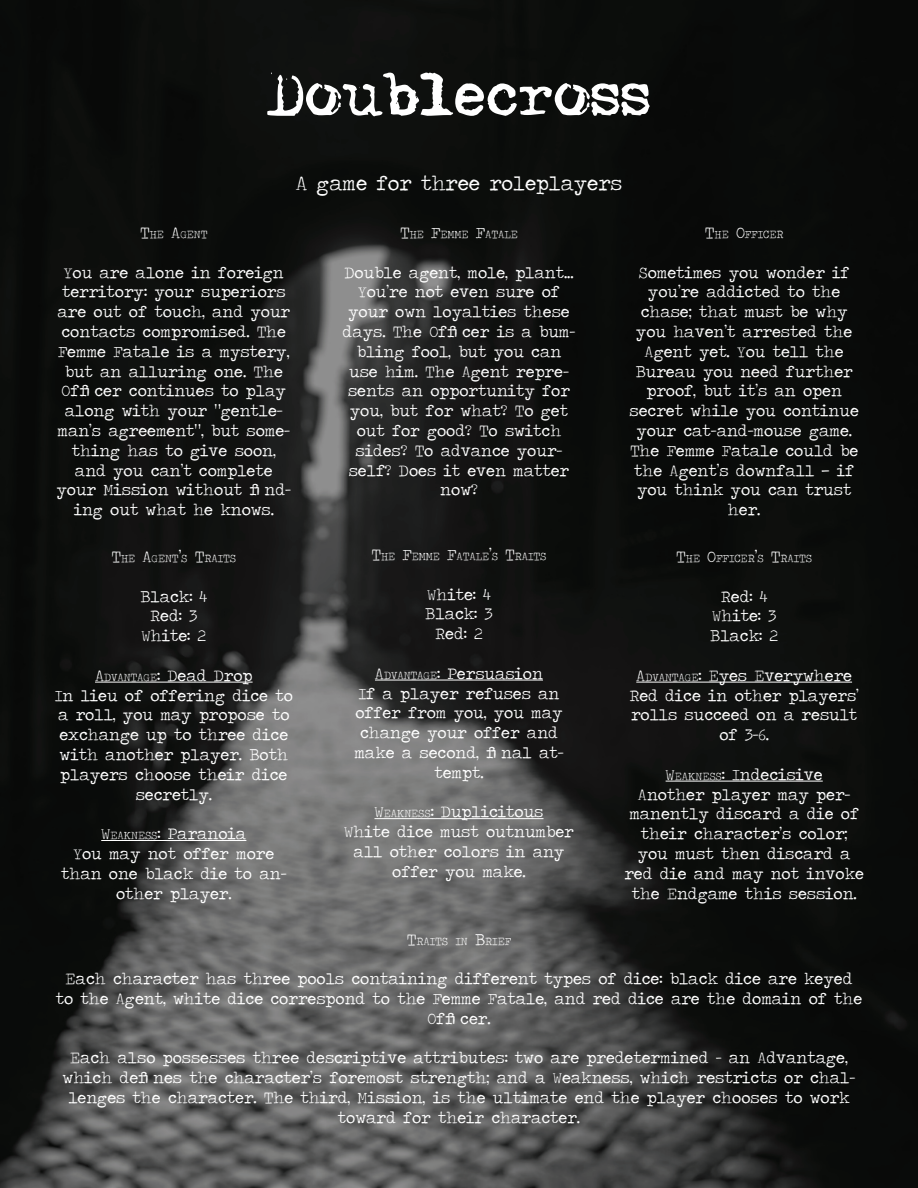
<style>
.page{position:relative;width:918px;height:1188px;background:#fff}
.page>*{position:absolute;margin:0;border:0;box-sizing:border-box;transform-origin:0 0}
.t1{font:54px "Maszyna";color:#fff}
.t2{font:21px "Traveling Typewriter";color:#fff}
.t3{font:16.5px/19.8px "Traveling Typewriter";color:#fff;text-align:center}
.t4{font:11.55px "Traveling Typewriter";color:#fff}
.s1{font-size:16.5px}
.s2{font-style:inherit}
.s3{font-size:11.55px}
</style>
<div class="page">
<img style="left:0;top:0;width:918px;height:1188px">
<hr style="left:95px;top:682px;width:158px;height:1px;background:#fff">
<hr style="left:101px;top:840px;width:145px;height:1px;background:#fff">
<hr style="left:636px;top:682px;width:216px;height:1px;background:#fff">
<hr style="left:666px;top:781px;width:157px;height:1px;background:#fff">
<hr style="left:375px;top:680px;width:168px;height:1px;background:#fff">
<hr style="left:375px;top:818px;width:168px;height:1px;background:#fff">
<h1 class="t1" style="left:267px;top:65px;width:385px">Doublecross</h1>
<p class="t2" style="left:296px;top:170px;width:328px">A game for three roleplayers</p>
<p class="t4" style="left:140px;top:227px;width:68px"><span class="s1">T</span>HE <span class="s1">A</span>GENT</p>
<p class="t3" style="left:57px;top:262px;width:236px">You are alone in foreign territory: your superiors are out of touch, and your contacts compromised. The<br>Femme Fatale is a mystery, but an alluring one. The<br>Officer continues to play along with your “gentle&shy;man’s agreement”, but some&shy;thing has to give soon, and you can’t complete your Mission without find&shy;ing out what he knows.</p>
<p class="t4" style="left:400px;top:227px;width:119px"><span class="s1">T</span>HE <span class="s1">F</span>EMME <span class="s1">F</span>ATALE</p>
<p class="t3" style="left:343px;top:262px;width:234px">Double agent, mole, plant...<br>You’re not even sure of your own loyalties these days. The Officer is a bum&shy;bling fool, but you can use him. The Agent repre&shy;sents an opportunity for you, but for what? To get out for good? To switch sides? To advance your&shy;self? Does it even matter now?</p>
<p class="t4" style="left:705px;top:227px;width:80px"><span class="s1">T</span>HE <span class="s1">O</span>FFICER</p>
<p class="t3" style="left:630px;top:262px;width:231px">Sometimes you wonder if you’re addicted to the chase; that must be why you haven’t arrested the<br>Agent yet. You tell the<br>Bureau you need further proof, but it’s an open secret while you continue your cat-and-mouse game.<br>The Femme Fatale could be the Agent’s downfall — if you think you can trust her.</p>
<p class="t4" style="left:112px;top:551px;width:126px"><span class="s1">T</span>HE <span class="s1">A</span>GENT<span class="s1">’</span>S <span class="s1">T</span>RAITS</p>
<p class="t3" style="left:140px;top:586px;width:68px">Black: 4<br>Red: 3<br>White: 2</p>
<p class="t3" style="left:55px;top:665px;width:240px"><span class="s2">A</span><span class="s3">DVANTAGE</span>: Dead Drop<br>In lieu of offering dice to a roll, you may propose to exchange up to three dice with another player. Both players choose their dice secretly.</p>
<p class="t3" style="left:61px;top:824px;width:227px"><span class="s2">W</span><span class="s3">EAKNESS</span>: Paranoia<br>You may not offer more than one black die to an&shy;other player.</p>
<p class="t4" style="left:371px;top:549px;width:177px"><span class="s1">T</span>HE <span class="s1">F</span>EMME <span class="s1">F</span>ATALE<span class="s1">’</span>S <span class="s1">T</span>RAITS</p>
<p class="t3" style="left:425px;top:584px;width:69px">White: 4<br>Black: 3<br>Red: 2</p>
<p class="t3" style="left:354px;top:663px;width:211px"><span class="s2">A</span><span class="s3">DVANTAGE</span>: Persuasion<br>If a player refuses an offer from you, you may change your offer and make a second, final at&shy;tempt.</p>
<p class="t3" style="left:344px;top:802px;width:231px"><span class="s2">W</span><span class="s3">EAKNESS</span>: Duplicitous<br>White dice must outnumber all other colors in any offer you make.</p>
<p class="t4" style="left:676px;top:551px;width:137px"><span class="s1">T</span>HE <span class="s1">O</span>FFICER<span class="s1">’</span>S <span class="s1">T</span>RAITS</p>
<p class="t3" style="left:710px;top:586px;width:69px">Red: 4<br>White: 3<br>Black: 2</p>
<p class="t3" style="left:629px;top:665px;width:231px"><span class="s2">A</span><span class="s3">DVANTAGE</span>: Eyes Everywhere<br>Red dice in other players’ rolls succeed on a result of 3-6.</p>
<p class="t3" style="left:624px;top:764px;width:241px"><span class="s2">W</span><span class="s3">EAKNESS</span>: Indecisive<br>Another player may per&shy;manently discard a die of their character’s color; you must then discard a red die and may not invoke the Endgame this session.</p>
<p class="t4" style="left:407px;top:933px;width:106px"><span class="s1">T</span>RAITS IN <span class="s1">B</span>RIEF</p>
<p class="t3" style="left:56px;top:969px;width:808px">Each character has three pools containing different types of dice: black dice are keyed to the Agent, white dice correspond to the Femme Fatale, and red dice are the domain of the<br>Officer.</p>
<p class="t3" style="left:63px;top:1048px;width:794px">Each also possesses three descriptive attributes: two are predetermined - an Advantage, which defines the character’s foremost strength; and a Weakness, which restricts or chal&shy;lenges the character. The third, Mission, is the ultimate end the player chooses to work toward for their character.</p>
</div>
